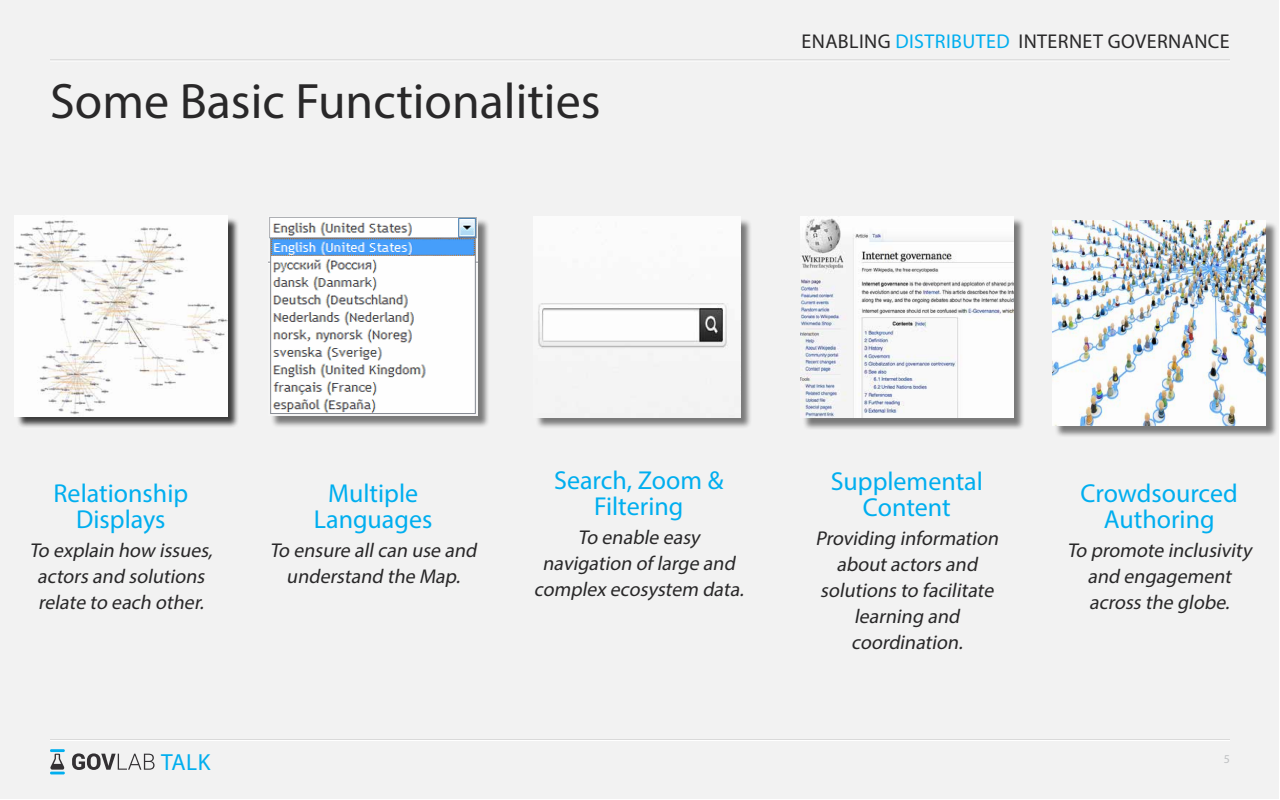
<style>
.page{position:relative;width:1280px;height:800px;background:#f2f2f2}
.page>*{position:absolute;margin:0;border:0;box-sizing:border-box;transform-origin:0 0}
.t1{font:50px "Myriad Pro";color:#292829}
.t2{font:26px/26px "Myriad Pro";color:#00aeef;text-align:center}
.t3{font:23.4px "Myriad Pro";color:#00aeef}
.t4{font:italic 20px/26px "Myriad Pro";color:#292829;text-align:center}
.t5{font:20px "Myriad Pro";letter-spacing:.02em;color:#292829}
.t6{font:12px "Myriad Pro";color:#bfc1c3}
.s1{color:#00aeef}
</style>
<div class="page">
<hr style="left:50px;top:739px;width:1180px;height:1px;background:#d9d9d9">
<hr style="left:50px;top:60px;width:1180px;height:2px;background:#fff">
<hr style="left:50px;top:740px;width:1180px;height:1px;background:#fff">
<svg style="left:50px;top:749px;width:15px;height:25px"></svg>
<svg style="left:72px;top:753px;width:83px;height:17px"></svg>
<div style="left:16px;top:217px;width:224px;height:211px;background:#000;opacity:.75"></div>
<img style="left:14px;top:216px;width:213px;height:200px">
<div style="left:270px;top:218px;width:220px;height:210px;background:#000;opacity:.5"></div>
<img style="left:268px;top:217px;width:210px;height:199px">
<div style="left:535px;top:218px;width:218px;height:212px;background:#000;opacity:.5"></div>
<img style="left:535px;top:218px;width:205px;height:199px">
<div style="left:1054px;top:222px;width:224px;height:216px;background:#000;opacity:.5"></div>
<img style="left:1053px;top:220px;width:213px;height:206px">
<div style="left:802px;top:218px;width:224px;height:212px;background:#000;opacity:.5"></div>
<img style="left:801px;top:216px;width:212px;height:202px">
<h1 class="t1" style="left:50px;top:70px;width:552px">Some Basic Functionalities</h1>
<p class="t5" style="left:802px;top:29px;width:430px">ENABLING <span class="s1">DISTRIBUTED</span> INTERNET GOVERNANCE</p>
<h2 class="t2" style="left:54px;top:480px;width:136px">Relationship<br>Displays</h2>
<p class="t4" style="left:29px;top:537px;width:189px">To explain how issues, actors and solutions relate to each other.</p>
<h2 class="t2" style="left:314px;top:480px;width:120px">Multiple<br>Languages</h2>
<p class="t4" style="left:270px;top:537px;width:213px">To ensure allcan use and understand the Map.</p>
<h2 class="t2" style="left:554px;top:467px;width:171px">Search, Zoom &amp;<br>Filtering</h2>
<p class="t4" style="left:534px;top:524px;width:215px">To enable easy navigation of large and complex ecosystem data.</p>
<h2 class="t2" style="left:831px;top:468px;width:154px">Supplemental<br>Content</h2>
<p class="t4" style="left:815px;top:525px;width:189px">Providing information aboutactors and solutions to facilitate learning and coordination.</p>
<h2 class="t2" style="left:1081px;top:480px;width:159px">Crowdsourced<br>Authoring</h2>
<p class="t4" style="left:1067px;top:537px;width:190px">To promote inclusivity and engagement across the globe.</p>
<p class="t3" style="left:161px;top:748px;width:51px">TALK</p>
<p class="t6" style="left:1224px;top:751px;width:8px">5</p>
</div>
